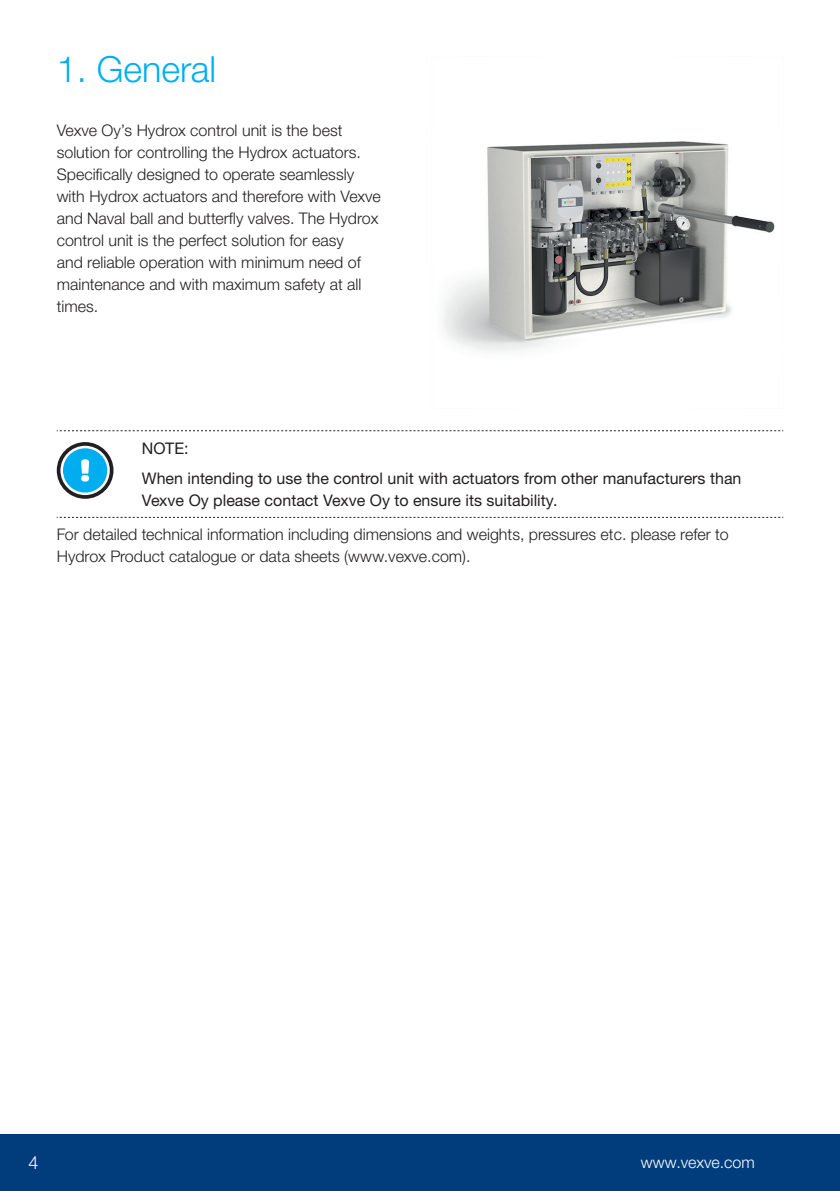
<style>
.page{position:relative;width:840px;height:1191px;background:#fff}
.page>*{position:absolute;margin:0;border:0;box-sizing:border-box;transform-origin:0 0}
.t1{font:300 36px "Helvetica Neue LTW1 G";color:#00aeef}
.t2{font:300 18px "Helvetica Neue LTW1 G";color:#fff}
.t3{font:300 16px/22px "Helvetica Neue LTW1 G";color:#231f20}
.t4{font:16px/30.6px "Helvetica Neue LTW1 G";color:#231f20}
.t5{font:300 16px "Helvetica Neue LTW1 G";color:#fff}
</style>
<div class="page">
<div style="left:0;top:1134px;width:839px;height:57px;background:#013d7d"></div>
<hr style="left:839px;top:1134px;width:1px;height:57px;background:#013d7d">
<svg style="left:57px;top:430px;width:724px;height:1px"></svg>
<svg style="left:57px;top:517px;width:724px;height:1px"></svg>
<svg style="left:57px;top:442px;width:56px;height:57px"></svg>
<img style="left:443px;top:141px;width:332px;height:210px">
<h1 class="t1" style="left:57px;top:48px;width:161px">1. General</h1>
<p class="t3" style="left:57px;top:119px;width:325px">Vexve Oy’s Hydrox control unit is the best solution for controlling the Hydrox actuators.<br>Specifically designed to operate seamlessly with Hydrox actuators and therefore with Vexve and Naval ball and butterfly valves. The Hydrox control unit is the perfect solution for easy<br>and reliable operation with minimum need of maintenance and with maximum safety at all times.</p>
<p class="t4" style="left:142px;top:432px;width:600px">NOTE:<br>When intending to use the control unit with actuators from other manufacturers than</p>
<p class="t4" style="left:142px;top:485px;width:417px">Vexve Oy please contact Vexve Oy to ensure its suitability.</p>
<p class="t3" style="left:57px;top:523px;width:673px">For detailed technical information including dimensions and weights, pressures etc. please refer to<br>Hydrox Product catalogue or data sheets (www.vexve.com).</p>
<p class="t2" style="left:28px;top:1151px;width:12px">4</p>
<p class="t5" style="left:640px;top:1152px;width:116px">www.vexve.com</p>
</div>
